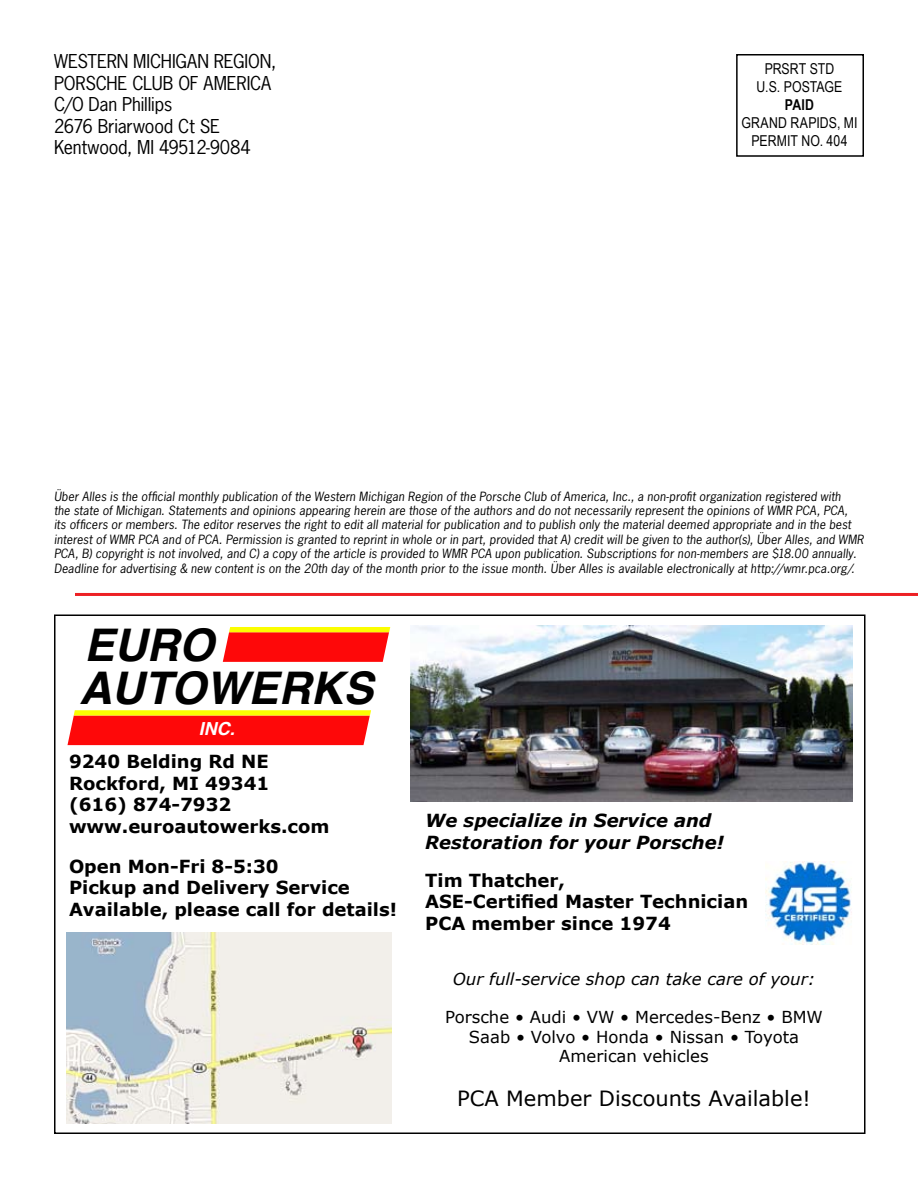
<style>
.page{position:relative;width:918px;height:1188px;background:#fff}
.page>*{position:absolute;margin:0;border:0;box-sizing:border-box;transform-origin:0 0}
.t1{font:italic 700 45px "Helvetica";color:#000}
.t2{font:21px "Verdana";color:#000}
.t3{font:700 18px/21.6px "Verdana";color:#000}
.t4{font:18px/21.6px "News Gothic Std";letter-spacing:-.01em;color:#000}
.t5{font:italic 700 18px/21.6px "Verdana";color:#000}
.t6{font:16.5px/19.8px "Verdana";color:#000;text-align:center}
.t7{font:italic 16.5px "Verdana";color:#000}
.t8{font:15px/18px "Arial Narrow";letter-spacing:.005em;color:#000;text-align:center}
.t9{font:italic 12px/14.4px "News Gothic Std";letter-spacing:.015em;color:#000}
.s1{font-weight:700}
.s2{font-family:"Helvetica";font-style:italic;color:#fff}
</style>
<div class="page">
<div style="left:736px;top:54px;width:128px;height:103px;border:2px solid #000"></div>
<hr style="left:917px;top:0;width:1px;height:178px;background:#606360">
<hr style="left:75px;top:593px;width:843px;height:3px;background:#ed2024">
<img style="left:766px;top:861px;width:86px;height:84px">
<svg style="left:68px;top:710px;width:303px;height:35px;background:#fd3510"></svg>
<svg style="left:223px;top:627px;width:167px;height:35px;background:#fd3714"></svg>
<img style="left:410px;top:626px;width:442px;height:175px">
<img style="left:66px;top:932px;width:326px;height:191px">
<p class="t4" style="left:54px;top:50px;width:224px">WESTERN MICHIGAN REGION,<br>PORSCHE CLUB OF AMERICA<br>C/O Dan Phillips<br>2676 Briarwood Ct SE<br>Kentwood, MI 49512-9084</p>
<p class="t8" style="left:741px;top:59px;width:118px">PRSRT STD<br>U.S. POSTAGE<br><span class="s1">PAID<br></span>GRAND RAPIDS, MI<br>PERMIT NO. 404</p>
<p class="t9" style="left:54px;top:489px;width:811px">Über Alles is the official monthly publication of the Western Michigan Region of the Porsche Club of America, Inc., a non-profit organization registered with<br>the state of Michigan. Statements and opinions appearing herein are those of the authors and do not necessarily represent the opinions of WMR PCA, PCA,<br>its officers or members. The editor reserves the right to edit all material for publication and to publish only the material deemed appropriate and in the best interest of WMR PCA and of PCA. Permission is granted to reprint in whole or in part, provided that A) credit will be given to the author(s), Über Alles, and WMR PCA, B) copyright is not involved, and C) a copy of the article is provided to WMR PCA upon publication. Subscriptions for non-members are $18.00 annually.<br>Deadline for advertising &amp; new content is on the 20th day of the month prior to the issue month. Über Alles is available electronically at http://wmr.pca.org/.</p>
<p class="t1" style="left:84px;top:608px;width:132px">EURO</p>
<p class="t1" style="left:79px;top:651px;width:296px">AUTOWERKS</p>
<p class="t3" style="left:69px;top:711px;width:201px;line-height:33.3px;text-indent:130px"><span class="s2">INC.<br></span>9240 Belding Rd NE</p>
<p class="t3" style="left:69px;top:772px;width:262px">Rockford, MI 49341 (616) 874-7932 www.euroautowerks.com</p>
<p class="t3" style="left:69px;top:855px;width:329px">Open Mon-Fri 8-5:30<br>Pickup and Delivery Service<br>Available, please call for details!</p>
<p class="t5" style="left:425px;top:809px;width:300px">We specialize in Service and<br>Restoration for your Porsche!</p>
<p class="t3" style="left:425px;top:869px;width:324px">Tim Thatcher,<br>ASE-Certified Master Technician<br>PCA member since 1974</p>
<p class="t7" style="left:453px;top:968px;width:364px">Our full-service shop can take care of your:</p>
<p class="t6" style="left:445px;top:1007px;width:379px">Porsche • Audi • VW • Mercedes-Benz • BMW<br>Saab • Volvo • Honda • Nissan • Toyota<br>American vehicles</p>
<p class="t2" style="left:457px;top:1083px;width:355px">PCA Member Discounts Available!</p>
</div>
